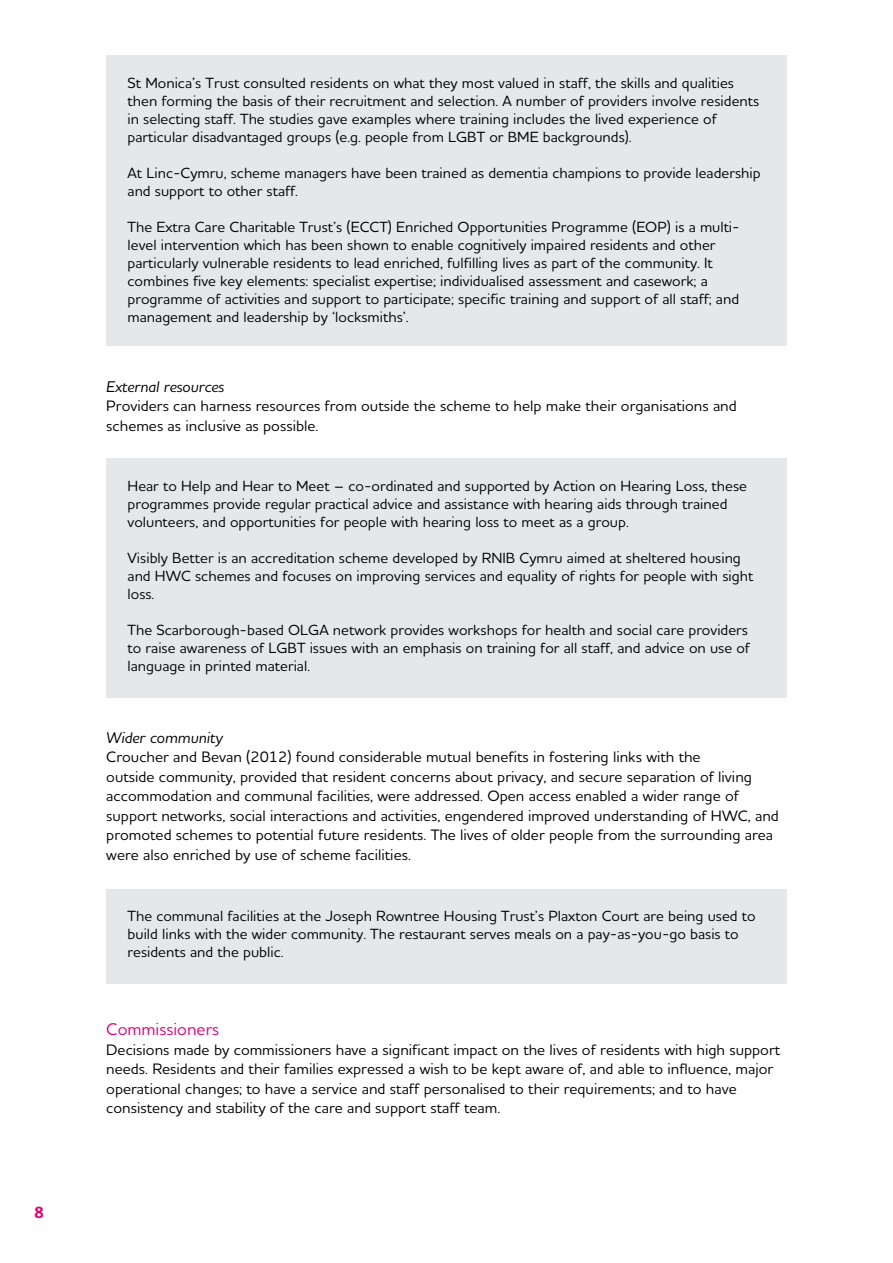
<style>
.page{position:relative;width:893px;height:1263px;background:#fff}
.page>*{position:absolute;margin:0;border:0;box-sizing:border-box;transform-origin:0 0}
.t1{font:500 17.25px "Houschka Alt Pro";color:#e20177}
.t2{font:700 16.5px "Houschka Alt Pro";color:#e20177}
.t3{font:italic 500 15.75px "Houschka Alt Pro";color:#000}
.t4{font:500 15.3px/19.5px "Houschka Alt Pro";color:#000}
.t5{font:500 15px/18px "Houschka Alt Pro";color:#000}
</style>
<div class="page">
<div style="left:106px;top:55px;width:681px;height:291px;background:#e6e7e8"></div>
<div style="left:106px;top:458px;width:681px;height:239px;background:#e6e7e8"></div>
<div style="left:106px;top:889px;width:681px;height:95px;background:#e6e7e8"></div>
<p class="t2" style="left:34px;top:1202px;width:11px">8</p>
<p class="t5" style="left:128px;top:73px;width:633px">St Monica’s Trust consulted residents on what they most valued in staff, the skills and qualities then forming the basis of their recruitment and selection. A number of providers involve residents in selecting staff. The studies gave examples where training includes the lived experience of particular disadvantaged groups (e.g. people from LGBT or BME backgrounds).</p>
<p class="t5" style="left:128px;top:163px;width:635px">At Linc-Cymru, scheme managers have been trained as dementia champions to provide leadership and support to other staff.</p>
<p class="t5" style="left:128px;top:217px;width:614px">The Extra Care Charitable Trust’s (ECCT) Enriched Opportunities Programme (EOP) is a multi&shy;level intervention which has been shown to enable cognitively impaired residents and other particularly vulnerable residents to lead enriched, fulfilling lives as part of the community. It combines five key elements: specialist expertise; individualised assessment and casework; a programme of activities and support to participate; specific training and support of all staff; and management and leadership by ‘locksmiths’.</p>
<p class="t3" style="left:106px;top:376px;width:119px">External resources</p>
<p class="t4" style="left:106px;top:396px;width:632px">Providers can harness resources from outside the scheme to help make their organisations and schemes as inclusive as possible.</p>
<p class="t5" style="left:128px;top:476px;width:621px">Hear to Help and Hear to Meet – co-ordinated and supported by Action on Hearing Loss, these programmes provide regular practical advice and assistance with hearing aids through trained volunteers, and opportunities for people with hearing loss to meet as a group.</p>
<p class="t5" style="left:128px;top:548px;width:627px">Visibly Better is an accreditation scheme developed by RNIB Cymru aimed at sheltered housing and HWC schemes and focuses on improving services and equality of rights for people with sight loss.</p>
<p class="t5" style="left:128px;top:620px;width:624px">The Scarborough-based OLGA network provides workshops for health and social care providers to raise awareness of LGBT issues with an emphasis on training for all staff, and advice on use of language in printed material.</p>
<p class="t3" style="left:106px;top:727px;width:118px">Wider community</p>
<p class="t4" style="left:106px;top:747px;width:674px">Croucher and Bevan (2012) found considerable mutual benefits in fostering links with the<br>outside community, provided that resident concerns about privacy, and secure separation of living accommodation and communal facilities, were addressed. Open access enabled a wider range of support networks, social interactions and activities, engendered improved understanding of HWC, and promoted schemes to potential future residents. The lives of older people from the surrounding area were also enriched by use of scheme facilities.</p>
<p class="t5" style="left:128px;top:907px;width:630px">The communal facilities at the Joseph Rowntree Housing Trust’s Plaxton Court are being used to build links with the wider community. The restaurant serves meals on a pay-as-you-go basis to residents and the public.</p>
<p class="t1" style="left:106px;top:1018px;width:114px">Commissioners</p>
<p class="t4" style="left:106px;top:1040px;width:675px">Decisions made by commissioners have a significant impact on the lives of residents with high support needs. Residents and their families expressed a wish to be kept aware of, and able to influence, major operational changes; to have a service and staff personalised to their requirements; and to have consistency and stability of the care and support staff team.</p>
</div>
